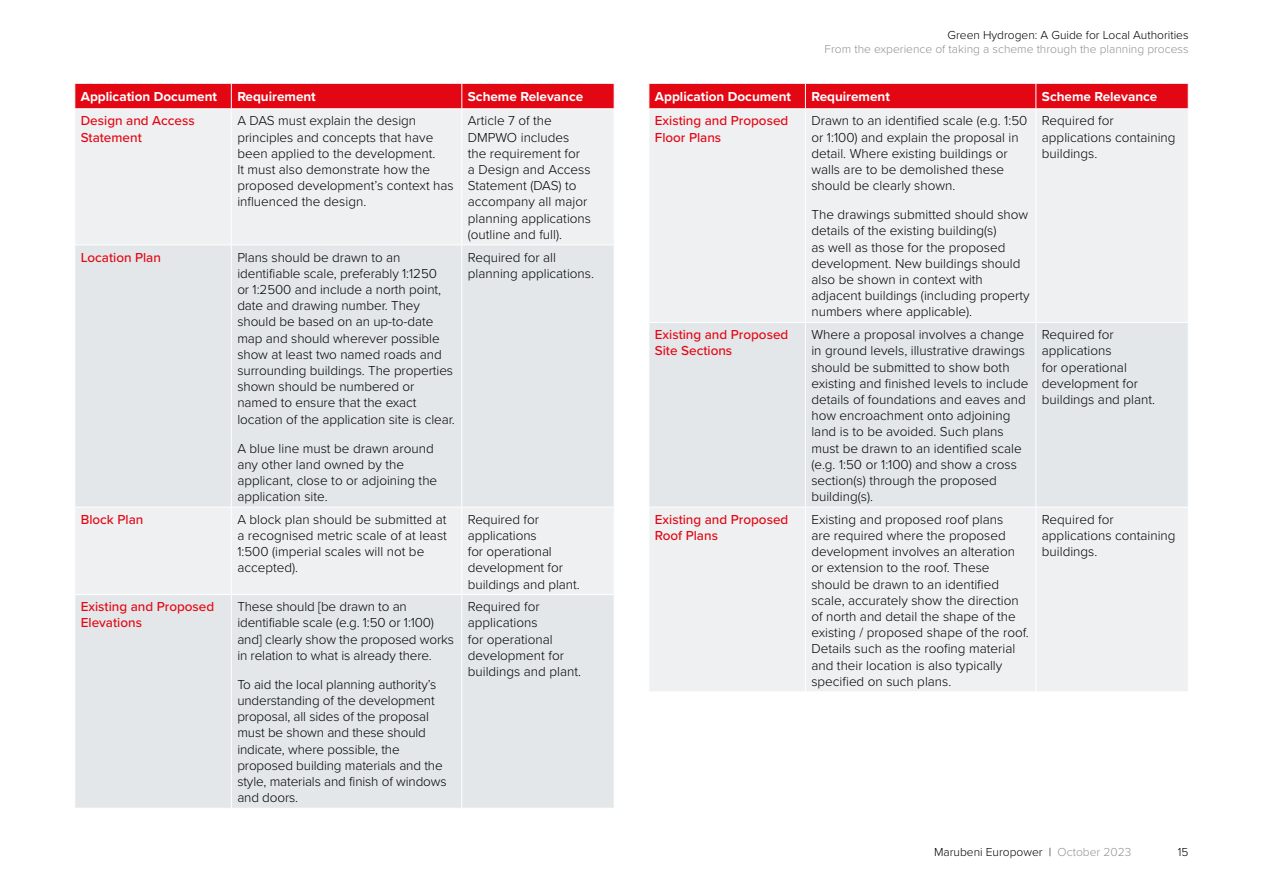
<style>
.page{position:relative;width:1263px;height:893px;background:#fff}
.page>*{position:absolute;margin:0;border:0;box-sizing:border-box;transform-origin:0 0}
.HyB_table_text{font:300 13.5px/16.2px "Proxima Nova";color:#000}
.HyB_table_text_sub{font:500 13.5px/16.2px "Proxima Nova";color:#e30613}
.HyB_table_heading{font:700 13.5px "Proxima Nova";color:#fff}
.t1{font:300 12px "Proxima Nova";color:#000}
.t2{font:300 12px "Proxima Nova";color:#929292}
.s1{color:#929292}
</style>
<div class="page">
<div style="left:75px;top:109px;width:539px;height:135px;background:#eff0f2"></div>
<svg style="left:75px;top:245px;width:539px;height:563px;fill:#e3e7e9"></svg>
<div style="left:74px;top:83px;width:541px;height:26px;background:#e30613"></div>
<hr style="left:74px;top:108px;width:157px;height:1px;background:#fff">
<hr style="left:231px;top:108px;width:231px;height:1px;background:#fff">
<hr style="left:231px;top:109px;width:1px;height:135px;background:#fff">
<hr style="left:462px;top:108px;width:152px;height:1px;background:#fff">
<hr style="left:461px;top:109px;width:1px;height:135px;background:#fff">
<hr style="left:231px;top:245px;width:1px;height:262px;background:#fff">
<hr style="left:461px;top:245px;width:1px;height:262px;background:#fff">
<hr style="left:74px;top:507px;width:157px;height:1px;background:#fff">
<hr style="left:231px;top:507px;width:231px;height:1px;background:#fff">
<hr style="left:231px;top:507px;width:1px;height:87px;background:#fff">
<hr style="left:462px;top:507px;width:152px;height:1px;background:#fff">
<hr style="left:461px;top:507px;width:1px;height:87px;background:#fff">
<hr style="left:74px;top:594px;width:157px;height:1px;background:#fff">
<hr style="left:231px;top:594px;width:231px;height:1px;background:#fff">
<hr style="left:231px;top:595px;width:1px;height:213px;background:#fff">
<hr style="left:462px;top:594px;width:152px;height:1px;background:#fff">
<hr style="left:461px;top:595px;width:1px;height:213px;background:#fff">
<div style="left:650px;top:109px;width:538px;height:582px;background:#eff0f2"></div>
<div style="left:649px;top:323px;width:539px;height:184px;background:#e3e7e9"></div>
<div style="left:648px;top:83px;width:541px;height:26px;background:#e30613"></div>
<hr style="left:648px;top:108px;width:157px;height:1px;background:#fff">
<hr style="left:805px;top:108px;width:231px;height:1px;background:#fff">
<hr style="left:805px;top:109px;width:1px;height:213px;background:#fff">
<hr style="left:1036px;top:108px;width:152px;height:1px;background:#fff">
<hr style="left:1035px;top:109px;width:1px;height:213px;background:#fff">
<hr style="left:648px;top:322px;width:157px;height:1px;background:#fff">
<hr style="left:805px;top:322px;width:231px;height:1px;background:#fff">
<hr style="left:805px;top:323px;width:1px;height:184px;background:#fff">
<hr style="left:1036px;top:322px;width:152px;height:1px;background:#fff">
<hr style="left:1035px;top:323px;width:1px;height:184px;background:#fff">
<hr style="left:648px;top:507px;width:157px;height:1px;background:#fff">
<hr style="left:805px;top:507px;width:231px;height:1px;background:#fff">
<hr style="left:805px;top:507px;width:1px;height:184px;background:#fff">
<hr style="left:1036px;top:507px;width:152px;height:1px;background:#fff">
<hr style="left:1035px;top:507px;width:1px;height:184px;background:#fff">
<p class="HyB_table_heading" style="left:81px;top:87px;width:138px">Application Document</p>
<p class="HyB_table_heading" style="left:237px;top:87px;width:80px">Requirement</p>
<p class="HyB_table_heading" style="left:468px;top:87px;width:117px">Scheme Relevance</p>
<p class="HyB_table_text_sub" style="left:81px;top:112px;width:115px">Design and Access<br>Statement</p>
<p class="HyB_table_text" style="left:237px;top:112px;width:218px">A DAS must explain the design principles and concepts that have been applied to the development.<br>It must also demonstrate how the proposed development’s context has influenced the design.</p>
<p class="HyB_table_text" style="left:468px;top:112px;width:125px">Article 7 of the<br>DMPWO includes the requirement for<br>a Design and Access<br>Statement (DAS) to accompany all major planning applications (outline and full).</p>
<p class="HyB_table_text_sub" style="left:81px;top:248px;width:82px">Location Plan</p>
<p class="HyB_table_text" style="left:237px;top:248px;width:219px">Plans should be drawn to an identifiable scale, preferably 1:1250<br>or 1:2500 and include a north point, date and drawing number. They should be based on an up-to-date map and should wherever possible show at least two named roads and surrounding buildings. The properties shown should be numbered or named to ensure that the exact location of the application site is clear.</p>
<p class="HyB_table_text" style="left:237px;top:439px;width:201px">A blue line must be drawn around any other land owned by the applicant, close to or adjoining the application site.</p>
<p class="HyB_table_text" style="left:468px;top:248px;width:128px">Required for all planning applications.</p>
<p class="HyB_table_text_sub" style="left:81px;top:511px;width:64px">Block Plan</p>
<p class="HyB_table_text" style="left:237px;top:510px;width:211px">A block plan should be submitted at a recognised metric scale of at least<br>1:500 (imperial scales will not be accepted).</p>
<p class="HyB_table_text" style="left:468px;top:510px;width:113px">Required for applications<br>for operational development for buildings and plant.</p>
<p class="HyB_table_text_sub" style="left:81px;top:598px;width:135px">Existing and Proposed<br>Elevations</p>
<p class="HyB_table_text" style="left:237px;top:598px;width:218px">These should [be drawn to an identifiable scale (e.g. 1:50 or 1:100) and] clearly show the proposed works in relation to what is already there.</p>
<p class="HyB_table_text" style="left:237px;top:675px;width:211px">To aid the local planning authority’s understanding of the development proposal, all sides of the proposal must be shown and these should indicate, where possible, the proposed building materials and the style, materials and finish of windows and doors.</p>
<p class="HyB_table_text" style="left:468px;top:598px;width:115px">Required for applications<br>for operational development for buildings and plant.</p>
<p class="t1" style="left:947px;top:26px;width:243px">Green Hydrogen: A Guide for Local Authorities</p>
<p class="t2" style="left:825px;top:40px;width:365px">From the experience of taking a scheme through the planning process</p>
<p class="HyB_table_heading" style="left:655px;top:87px;width:138px">Application Document</p>
<p class="HyB_table_heading" style="left:811px;top:87px;width:80px">Requirement</p>
<p class="HyB_table_heading" style="left:1042px;top:87px;width:117px">Scheme Relevance</p>
<p class="HyB_table_text_sub" style="left:655px;top:112px;width:135px">Existing and Proposed<br>Floor Plans</p>
<p class="HyB_table_text" style="left:811px;top:112px;width:218px">Drawn to an identified scale (e.g. 1:50 or 1:100) and explain the proposal in detail. Where existing buildings or walls are to be demolished these should be clearly shown.</p>
<p class="HyB_table_text" style="left:811px;top:206px;width:220px">The drawings submitted should show details of the existing building(s)<br>as well as those for the proposed development. New buildings should also be shown in context with adjacent buildings (including property numbers where applicable).</p>
<p class="HyB_table_text" style="left:1042px;top:112px;width:135px">Required for applications containing buildings.</p>
<p class="HyB_table_text_sub" style="left:655px;top:326px;width:135px">Existing and Proposed<br>Site Sections</p>
<p class="HyB_table_text" style="left:811px;top:326px;width:219px">Where a proposal involves a change in ground levels, illustrative drawings should be submitted to show both existing and finished levels to include details of foundations and eaves and how encroachment onto adjoining land is to be avoided. Such plans must be drawn to an identified scale (e.g. 1:50 or 1:100) and show a cross section(s) through the proposed building(s).</p>
<p class="HyB_table_text" style="left:1042px;top:326px;width:115px">Required for applications<br>for operational development for buildings and plant.</p>
<p class="HyB_table_text_sub" style="left:655px;top:511px;width:135px">Existing and Proposed<br>Roof Plans</p>
<p class="HyB_table_text" style="left:811px;top:510px;width:219px">Existing and proposed roof plans<br>are required where the proposed development involves an alteration or extension to the roof. These should be drawn to an identified scale, accurately show the direction of north and detail the shape of the existing / proposed shape of the roof.<br>Details such as the roofing material and their location is also typically specified on such plans.</p>
<p class="HyB_table_text" style="left:1042px;top:510px;width:135px">Required for applications containing buildings.</p>
<p class="t1" style="left:934px;top:843px;width:199px">Marubeni Europower | <span class="s1">October 2023</span></p>
<p class="t1" style="left:1178px;top:843px;width:12px">15</p>
</div>
